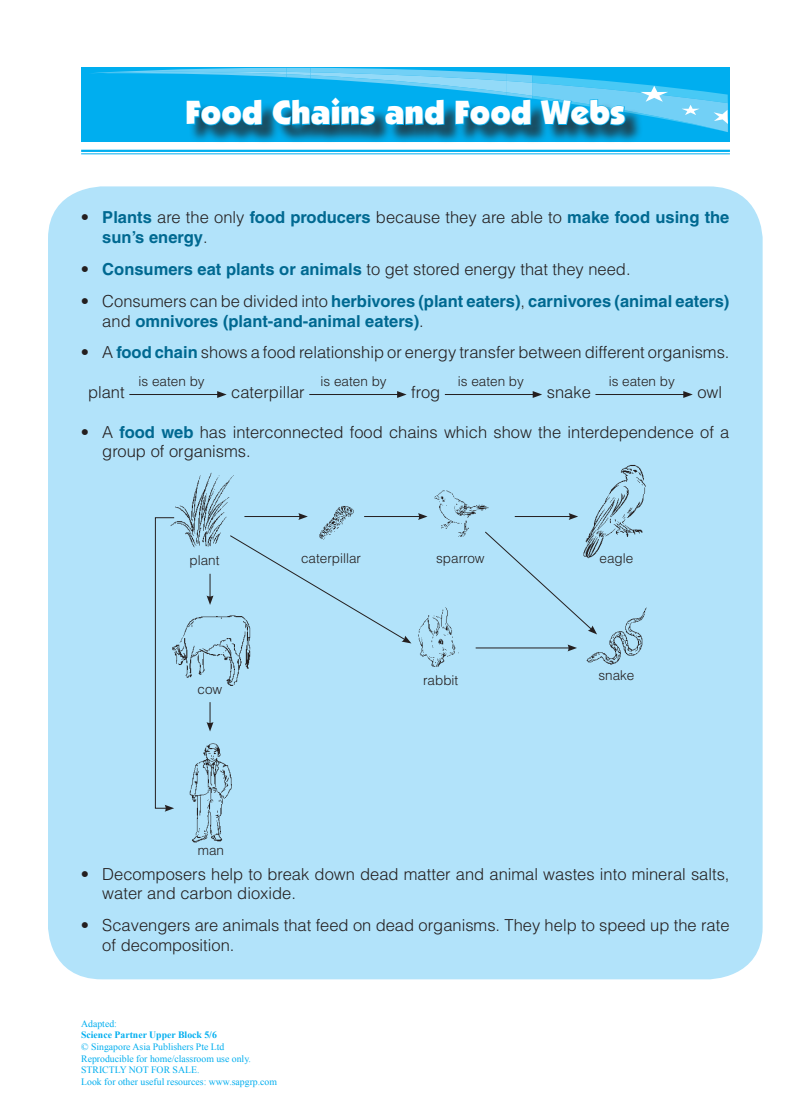
<style>
.page{position:relative;width:811px;height:1108px;background:#fff}
.page>*{position:absolute;margin:0;border:0;box-sizing:border-box;transform-origin:0 0}
.t1{font:33px "Boulder";color:#fff}
.t2{font:300 16.5px/19.8px "Helvetica";color:#241f1f}
.t3{font:700 16.5px/19.8px "Helvetica";color:#006991}
.t4{font:300 13.5px "Helvetica";color:#241f1f}
.t5{font:9.75px/11.7px "Times New Roman";color:#00aeef}
.t6{font:700 9.75px "Times New Roman";color:#00aeef}
.s1{font-weight:300;color:#241f1f}
.s2{font-weight:700;color:#006991}
</style>
<div class="page">
<div style="left:48px;top:186px;width:714px;height:792px;background:#b2e3fa;border-radius:53px"></div>
<hr style="left:129px;top:394px;width:90px;height:1px;background:#241f1f">
<svg style="left:217px;top:391px;width:9px;height:7px"></svg>
<hr style="left:309px;top:394px;width:90px;height:1px;background:#241f1f">
<svg style="left:397px;top:391px;width:9px;height:7px"></svg>
<hr style="left:444px;top:394px;width:90px;height:1px;background:#241f1f">
<svg style="left:532px;top:391px;width:10px;height:7px"></svg>
<hr style="left:595px;top:394px;width:90px;height:1px;background:#241f1f">
<svg style="left:683px;top:391px;width:9px;height:7px"></svg>
<img style="left:175px;top:472px;width:59px;height:76px">
<img style="left:320px;top:506px;width:34px;height:28px">
<img style="left:434px;top:490px;width:55px;height:47px">
<img style="left:577px;top:464px;width:69px;height:90px">
<img style="left:175px;top:604px;width:76px;height:82px">
<img style="left:410px;top:607px;width:49px;height:60px">
<img style="left:586px;top:607px;width:61px;height:58px">
<img style="left:189px;top:743px;width:43px;height:100px">
<hr style="left:244px;top:516px;width:56px;height:1px;background:#241f1f">
<svg style="left:298px;top:513px;width:9px;height:7px"></svg>
<hr style="left:364px;top:516px;width:56px;height:1px;background:#241f1f">
<svg style="left:418px;top:513px;width:9px;height:7px"></svg>
<hr style="left:514px;top:516px;width:56px;height:1px;background:#241f1f">
<svg style="left:568px;top:513px;width:9px;height:7px"></svg>
<svg style="left:206px;top:573px;width:7px;height:31px"></svg>
<svg style="left:206px;top:702px;width:7px;height:29px"></svg>
<svg style="left:229px;top:534px;width:182px;height:109px"></svg>
<svg style="left:484px;top:530px;width:112px;height:104px"></svg>
<hr style="left:475px;top:647px;width:94px;height:1px;background:#241f1f">
<svg style="left:567px;top:644px;width:9px;height:7px"></svg>
<svg style="left:154px;top:517px;width:21px;height:294px"></svg>
<hr style="left:81px;top:150px;width:648px;height:2px;background:#00aeef">
<hr style="left:81px;top:153px;width:648px;height:1px;background:#00aeef">
<div style="left:81px;top:67px;width:648px;height:75px;background:#00aeef"></div>
<svg style="left:88px;top:68px;width:639px;height:82px"></svg>
<h1 class="t1" style="left:185px;top:94px;width:441px">Food Chains and Food Webs</h1>
<p class="t3" style="left:102px;top:207px;width:628px;text-indent:-22px"><span class="s1">•</span> Plants <span class="s1">are the only</span> food producers <span class="s1">because they are able to</span> make food using the sun’s energy<span class="s1">.</span></p>
<p class="t2" style="left:81px;top:258px;width:551px">• <span class="s2">Consumers eat plants or animals</span> to get stored energy that they need.</p>
<p class="t3" style="left:102px;top:290px;width:628px;text-indent:-22px"><span class="s1">• Consumers can be divided into</span> herbivores (plant eaters)<span class="s1">,</span> carnivores (animal eaters) <span class="s1">and</span> omnivores (plant-and-animal eaters)<span class="s1">.</span></p>
<p class="t2" style="left:81px;top:342px;width:650px">• A <span class="s2">food chain</span> shows a food relationship or energy transfer between different organisms.</p>
<p class="t2" style="left:88px;top:381px;width:38px">plant</p>
<p class="t2" style="left:231px;top:381px;width:75px">caterpillar</p>
<p class="t2" style="left:411px;top:381px;width:31px">frog</p>
<p class="t2" style="left:546px;top:381px;width:46px">snake</p>
<p class="t2" style="left:697px;top:381px;width:26px">owl</p>
<p class="t2" style="left:102px;top:421px;width:628px;text-indent:-22px">• A <span class="s2">food web</span> has interconnected food chains which show the interdependence of a group of organisms.</p>
<p class="t4" style="left:138px;top:373px;width:68px">is eaten by</p>
<p class="t4" style="left:320px;top:373px;width:68px">is eaten by</p>
<p class="t4" style="left:457px;top:373px;width:68px">is eaten by</p>
<p class="t4" style="left:608px;top:373px;width:68px">is eaten by</p>
<p class="t4" style="left:189px;top:551px;width:32px">plant</p>
<p class="t4" style="left:197px;top:680px;width:26px">cow</p>
<p class="t4" style="left:198px;top:841px;width:28px">man</p>
<p class="t4" style="left:301px;top:549px;width:62px">caterpillar</p>
<p class="t4" style="left:436px;top:549px;width:50px">sparrow</p>
<p class="t4" style="left:599px;top:549px;width:35px">eagle</p>
<p class="t4" style="left:423px;top:671px;width:37px">rabbit</p>
<p class="t4" style="left:598px;top:666px;width:38px">snake</p>
<p class="t2" style="left:102px;top:863px;width:628px;text-indent:-22px">• Decomposers help to break down dead matter and animal wastes into mineral salts, water and carbon dioxide.</p>
<p class="t2" style="left:102px;top:914px;width:628px;text-indent:-22px">• Scavengers are animals that feed on dead organisms. They help to speed up the rate of decomposition.</p>
<p class="t5" style="left:81px;top:1016px;width:37px">Adapted:</p>
<p class="t6" style="left:81px;top:1027px;width:137px">Science Partner Upper Block 5/6</p>
<p class="t5" style="left:81px;top:1040px;width:197px">© Singapore Asia Publishers Pte Ltd Reproducible for home/classroom use only.<br>STRICTLY NOT FOR SALE.<br>Look for other useful resources: www.sapgrp.com</p>
</div>
